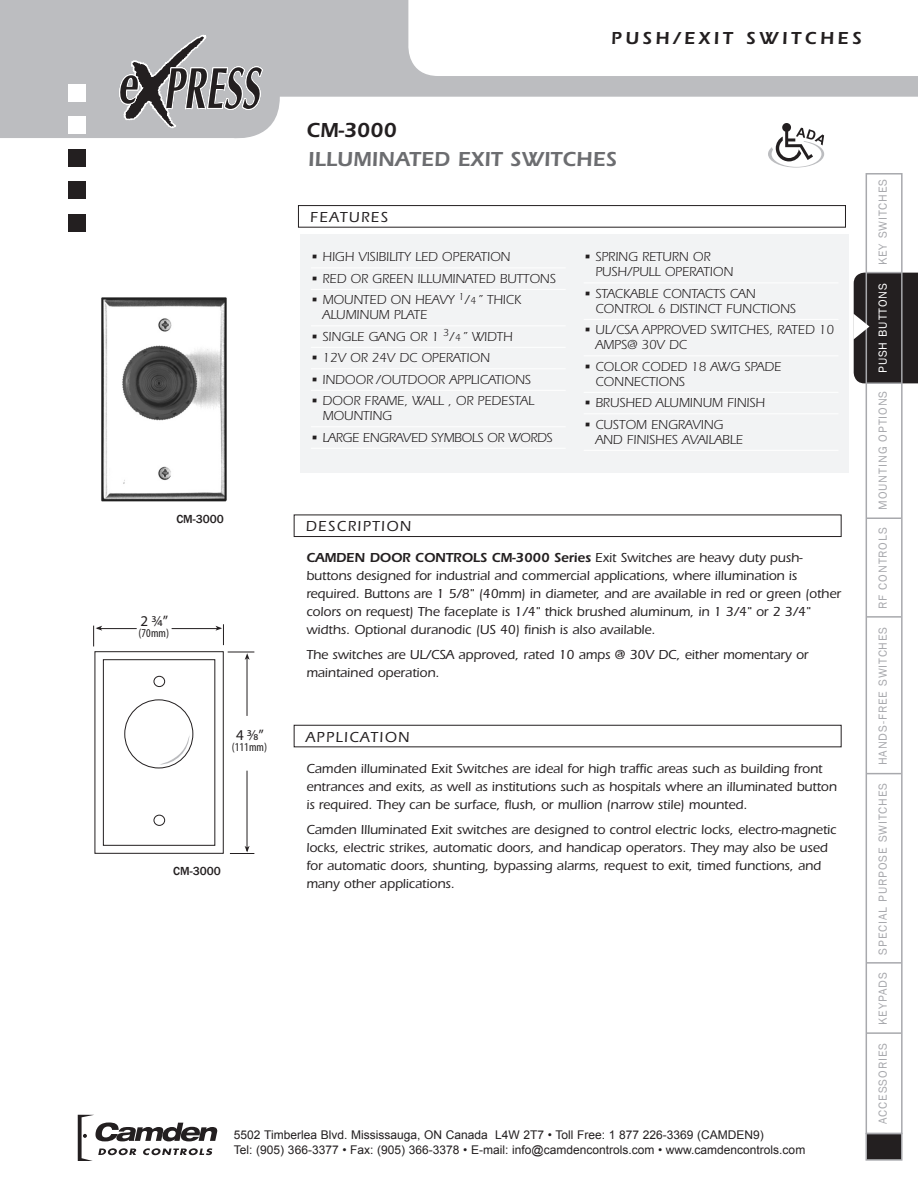
<style>
.page{position:relative;width:918px;height:1188px;background:#fff}
.page>*{position:absolute;margin:0;border:0;box-sizing:border-box;transform-origin:0 0}
.SS-H2__70_GRAY{font:600 21px "Itc Eras";letter-spacing:.01em;color:#6c6d70}
.SS-H1{font:600 21px "Itc Eras";letter-spacing:-.005em;color:#231f20}
.main_head_top_page{font:600 18px "Itc Eras";letter-spacing:.2em;color:#231f20}
.SS-H3__inside_white{font:500 15px "Itc Eras";letter-spacing:.1em;color:#231f20}
.t1{font:15px "Myriad Pro";color:#231f20}
.SS-Body_Text{font:500 13.5px/18px "Itc Eras";letter-spacing:-.005em;color:#231f20}
.SS-Text_Features{font:13.5px/15px "Itc Eras";letter-spacing:-.005em;color:#231f20}
.SS-Text_Features-2{font:13.5px "Itc Eras";letter-spacing:-.025em;color:#231f20}
.t2{font:12px "Arial";color:#231f20}
.side_text{font:12px "Franklin Gothic";letter-spacing:.075em;color:#a8a9ad}
.SS-Image_Description{font:500 12px "Franklin Gothic";color:#231f20}
.t3{font:condensed 12px "Myriad Pro";letter-spacing:.01em;color:#211e1e}
.side_text-2{font:12px "Franklin Gothic";letter-spacing:.075em;color:#fff}
.s1{font-size:10.5px}
.s2{font-weight:600}
</style>
<div class="page">
<svg style="left:0;top:0;width:918px;height:139px"></svg>
<div style="left:69px;top:84px;width:17px;height:18px;background:#fff"></div>
<div style="left:69px;top:117px;width:17px;height:17px;background:#fff"></div>
<div style="left:69px;top:149px;width:17px;height:18px;background:#231f20"></div>
<div style="left:69px;top:181px;width:17px;height:18px;background:#231f20"></div>
<div style="left:69px;top:214px;width:17px;height:17px;background:#231f20"></div>
<svg style="left:119px;top:27px;width:144px;height:103px;background:#9f9fa1"></svg>
<hr style="left:867px;top:773px;width:34px;height:1px;background:#a8a9ad">
<hr style="left:867px;top:962px;width:34px;height:2px;background:#a8a9ad">
<hr style="left:867px;top:1032px;width:34px;height:2px;background:#a8a9ad">
<div style="left:866px;top:173px;width:37px;height:961px;border:2px solid #a8a9ad"></div>
<hr style="left:867px;top:272px;width:34px;height:1px;background:#a8a9ad">
<hr style="left:867px;top:382px;width:34px;height:2px;background:#a8a9ad">
<hr style="left:867px;top:616px;width:34px;height:2px;background:#a8a9ad">
<hr style="left:867px;top:518px;width:34px;height:1px;background:#a8a9ad">
<div style="left:866px;top:1134px;width:36px;height:26px;background:#231f20"></div>
<div style="left:865px;top:1133px;width:38px;height:28px;border:2px solid #a8a9ad"></div>
<svg style="left:853px;top:273px;width:65px;height:110px;background:#332f30"></svg>
<div style="left:298px;top:205px;width:548px;height:23px;border:1px solid #231f20"></div>
<svg style="left:78px;top:1115px;width:140px;height:46px"></svg>
<div style="left:300px;top:234px;width:548px;height:238px;background:#f2f3f4"></div>
<div style="left:294px;top:515px;width:548px;height:22px;border:1px solid #231f20"></div>
<div style="left:294px;top:725px;width:548px;height:22px;border:1px solid #231f20"></div>
<hr style="left:311px;top:268px;width:255px;height:1px;background:#fff">
<hr style="left:311px;top:289px;width:255px;height:1px;background:#fff">
<hr style="left:311px;top:325px;width:255px;height:1px;background:#fff">
<hr style="left:311px;top:347px;width:255px;height:1px;background:#fff">
<hr style="left:311px;top:368px;width:255px;height:1px;background:#fff">
<hr style="left:311px;top:390px;width:255px;height:1px;background:#fff">
<hr style="left:311px;top:426px;width:255px;height:1px;background:#fff">
<hr style="left:311px;top:448px;width:255px;height:1px;background:#fff">
<hr style="left:584px;top:283px;width:255px;height:1px;background:#fff">
<hr style="left:584px;top:319px;width:255px;height:1px;background:#fff">
<hr style="left:584px;top:355px;width:255px;height:1px;background:#fff">
<hr style="left:584px;top:392px;width:255px;height:1px;background:#fff">
<hr style="left:584px;top:413px;width:255px;height:1px;background:#fff">
<hr style="left:584px;top:450px;width:255px;height:1px;background:#fff">
<div style="left:95px;top:651px;width:129px;height:203px;border:1px solid #231f20"></div>
<div style="left:103px;top:659px;width:112px;height:187px;border:1px solid #231f20"></div>
<div style="left:154px;top:676px;width:11px;height:11px;border:1px solid #231f20;border-radius:50%"></div>
<div style="left:154px;top:815px;width:11px;height:11px;border:1px solid #231f20;border-radius:50%"></div>
<div style="left:124px;top:699px;width:69px;height:69px;border:1px solid #231f20;border-radius:50%"></div>
<svg style="left:160px;top:737px;width:29px;height:28px"></svg>
<hr style="left:172px;top:628px;width:48px;height:1px;background:#231f20">
<hr style="left:97px;top:628px;width:40px;height:1px;background:#231f20">
<svg style="left:93px;top:626px;width:9px;height:20px"></svg>
<svg style="left:216px;top:624px;width:8px;height:21px"></svg>
<hr style="left:247px;top:656px;width:1px;height:60px;background:#231f20">
<hr style="left:247px;top:771px;width:1px;height:80px;background:#231f20">
<svg style="left:230px;top:846px;width:24px;height:8px"></svg>
<svg style="left:228px;top:652px;width:26px;height:8px"></svg>
<img style="left:101px;top:297px;width:126px;height:205px">
<svg style="left:768px;top:123px;width:56px;height:45px"></svg>
<p class="main_head_top_page" style="left:611px;top:28px;width:252px">PUSH/EXIT SWITCHES</p>
<p class="SS-Image_Description" style="left:176px;top:511px;width:49px">CM-3000</p>
<p class="t1" style="left:141px;top:612px;width:29px">2 ¾”</p>
<p class="t3" style="left:138px;top:626px;width:32px">(70mm)</p>
<p class="t1" style="left:236px;top:726px;width:29px">4 3⁄8”</p>
<p class="t3" style="left:232px;top:740px;width:37px">(111mm)</p>
<p class="SS-Image_Description" style="left:173px;top:864px;width:49px">CM-3000</p>
<p class="SS-H1" style="left:307px;top:118px;width:92px">CM-3000</p>
<p class="SS-H2__70_GRAY" style="left:308px;top:147px;width:310px">ILLUMINATED EXIT SWITCHES</p>
<p class="SS-H3__inside_white" style="left:310px;top:209px;width:79px">FEATURES</p>
<p class="SS-Text_Features" style="left:311px;top:250px;width:201px">• HIGH VISIBILITY LED OPERATION</p>
<p class="SS-Text_Features" style="left:311px;top:271px;width:247px">• RED OR GREEN ILLUMINATED BUTTONS</p>
<p class="SS-Text_Features" style="left:323px;top:293px;width:200px;text-indent:-12px">• MOUNTED ON HEAVY <sup>1</sup>/<span class="s1">4</span> ” THICK<br>ALUMINUM PLATE</p>
<p class="SS-Text_Features" style="left:311px;top:329px;width:203px">• SINGLE GANG OR 1 <sup>3</sup>/<span class="s1">4</span> ” WIDTH</p>
<p class="SS-Text_Features" style="left:311px;top:351px;width:181px">• 12V OR 24V DC OPERATION</p>
<p class="SS-Text_Features" style="left:311px;top:372px;width:222px">• INDOOR /OUTDOOR APPLICATIONS</p>
<p class="SS-Text_Features" style="left:323px;top:394px;width:213px;text-indent:-12px">• DOOR FRAME, WALL , OR PEDESTAL<br>MOUNTING</p>
<p class="SS-Text_Features-2" style="left:311px;top:430px;width:243px">• LARGE ENGRAVED SYMBOLS OR WORDS</p>
<p class="SS-Text_Features" style="left:595px;top:250px;width:139px;text-indent:-12px">• SPRING RETURN OR<br>PUSH/PULL OPERATION</p>
<p class="SS-Text_Features" style="left:595px;top:286px;width:202px;text-indent:-12px">• STACKABLE CONTACTS CAN<br>CONTROL 6 DISTINCT FUNCTIONS</p>
<p class="SS-Text_Features" style="left:595px;top:323px;width:240px;text-indent:-12px">• UL/CSA APPROVED SWITCHES, RATED 10<br>AMPS@ 30V DC</p>
<p class="SS-Text_Features" style="left:595px;top:359px;width:187px;text-indent:-12px">• COLOR CODED 18 AWG SPADE<br>CONNECTIONS</p>
<p class="SS-Text_Features" style="left:584px;top:396px;width:183px">• BRUSHED ALUMINUM FINISH</p>
<p class="SS-Text_Features" style="left:595px;top:417px;width:149px;text-indent:-12px">• CUSTOM ENGRAVING<br>AND FINISHES AVAILABLE</p>
<p class="SS-H3__inside_white" style="left:306px;top:518px;width:107px">DESCRIPTION</p>
<p class="SS-Body_Text" style="left:306px;top:549px;width:536px"><span class="s2">CAMDEN DOOR CONTROLS CM-3000 Series</span> Exit Switches are heavy duty push&shy;buttons designed for industrial and commercial applications, where illumination is required. Buttons are 1 5/8" (40mm) in diameter, and are available in red or green (other colors on request) The faceplate is 1/4" thick brushed aluminum, in 1 3/4" or 2 3/4" widths. Optional duranodic (US 40) finish is also available.</p>
<p class="SS-Body_Text" style="left:306px;top:645px;width:504px">The switches are UL/CSA approved, rated 10 amps @ 30V DC, either momentary or maintained operation.</p>
<p class="SS-H3__inside_white" style="left:306px;top:728px;width:105px">APPLICATION</p>
<p class="SS-Body_Text" style="left:306px;top:760px;width:532px">Camden illuminated Exit Switches are ideal for high traffic areas such as building front entrances and exits, as well as institutions such as hospitals where an illuminated button is required. They can be surface, flush, or mullion (narrow stile) mounted.</p>
<p class="SS-Body_Text" style="left:306px;top:821px;width:532px">Camden Illuminated Exit switches are designed to control electric locks, electro-magnetic locks, electric strikes, automatic doors, and handicap operators. They may also be used for automatic doors, shunting, bypassing alarms, request to exit, timed functions, and many other applications.</p>
<p class="t2" style="left:234px;top:1127px;width:531px">5502 Timberlea Blvd. Mississauga, ON Canada L4W 2T7 • Toll Free: 1 877 226-3369 (CAMDEN9)</p>
<p class="t2" style="left:234px;top:1142px;width:573px">Tel: (905) 366-3377 • Fax: (905) 366-3378 • E-mail: info@camdencontrols.com • www.camdencontrols.com</p>
<p class="side_text" style="left:875px;top:265px;width:88px;rotate:-90deg">KEY SWITCHES</p>
<p class="side_text-2" style="left:875px;top:373px;width:91px;rotate:-90deg">PUSH BUTTONS</p>
<p class="side_text" style="left:875px;top:510px;width:121px;rotate:-90deg">MOUNTING OPTIONS</p>
<p class="side_text" style="left:875px;top:609px;width:83px;rotate:-90deg">RF CONTROLS</p>
<p class="side_text" style="left:875px;top:765px;width:140px;rotate:-90deg">HANDS-FREE SWITCHES</p>
<p class="side_text" style="left:875px;top:955px;width:173px;rotate:-90deg">SPECIAL PURPOSE SWITCHES</p>
<p class="side_text" style="left:875px;top:1025px;width:54px;rotate:-90deg">KEYPADS</p>
<p class="side_text" style="left:875px;top:1124px;width:82px;rotate:-90deg">ACCESSORIES</p>
</div>
